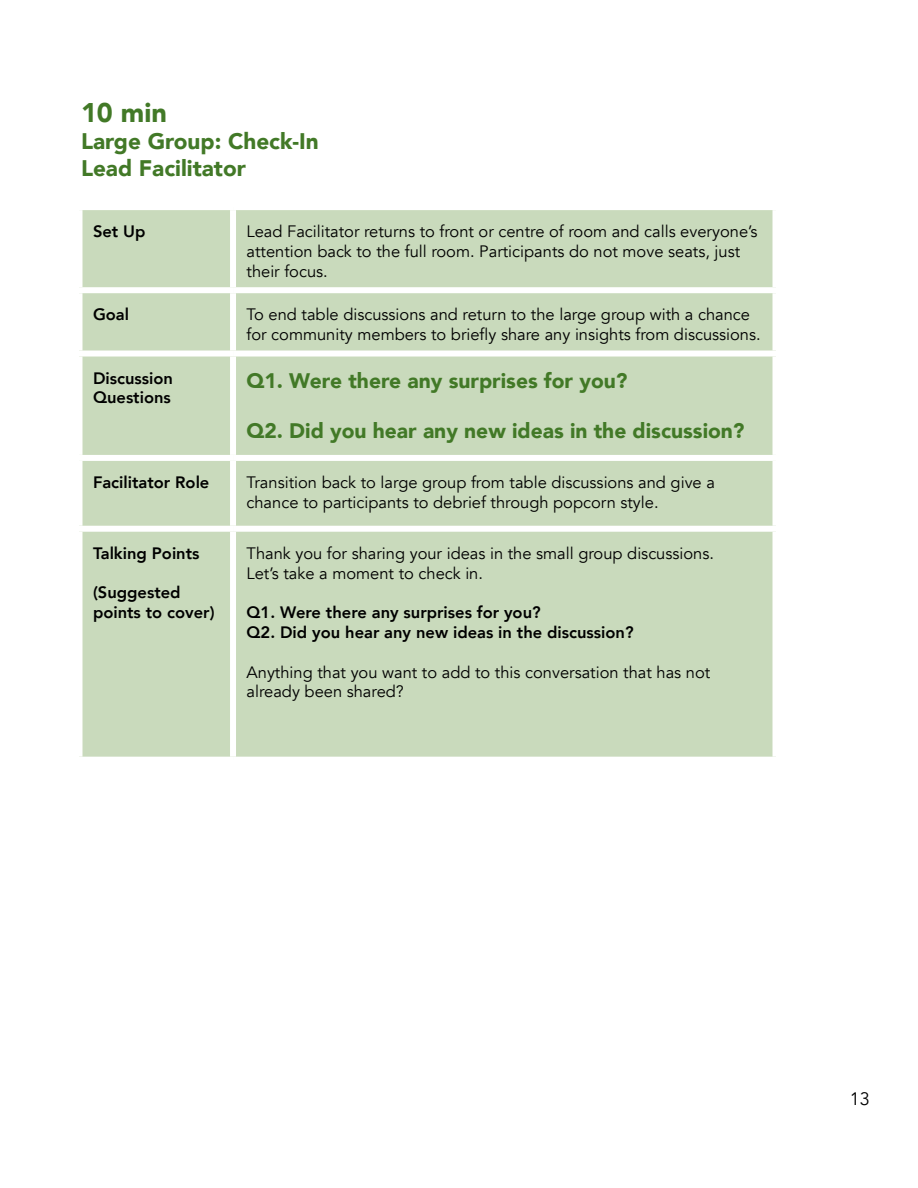
<style>
.page{position:relative;width:918px;height:1188px;background:#fff}
.page>*{position:absolute;margin:0;border:0;box-sizing:border-box;transform-origin:0 0}
.t1{font:900 27px "Avenir";color:#427927}
.t2{font:900 22.5px/27px "Avenir";color:#427927}
.t3{font:900 21px "Avenir";color:#427927}
.t4{font:18px "Avenir";color:#000}
.t5{font:16.5px/19.8px "Avenir";color:#000}
.t6{font:800 16.5px/19.8px "Avenir";color:#000}
</style>
<div class="page">
<div style="left:233px;top:207px;width:543px;height:83px;background:#c9dabc"></div>
<div style="left:233px;top:290px;width:543px;height:64px;background:#c9dabc"></div>
<div style="left:233px;top:529px;width:543px;height:231px;background:#c9dabc"></div>
<div style="left:80px;top:207px;width:153px;height:83px;background:#c9dabc"></div>
<div style="left:80px;top:290px;width:153px;height:64px;background:#c9dabc"></div>
<div style="left:80px;top:354px;width:153px;height:104px;background:#c9dabc"></div>
<div style="left:233px;top:354px;width:543px;height:104px;background:#c9dabc"></div>
<div style="left:80px;top:458px;width:153px;height:71px;background:#c9dabc"></div>
<div style="left:233px;top:458px;width:543px;height:71px;background:#c9dabc"></div>
<div style="left:80px;top:529px;width:153px;height:231px;background:#c9dabc"></div>
<div style="left:76px;top:204px;width:157px;height:6px;background:#fff"></div>
<div style="left:76px;top:210px;width:6px;height:77px;background:#fff"></div>
<div style="left:233px;top:204px;width:545px;height:6px;background:#fff"></div>
<div style="left:230px;top:210px;width:6px;height:77px;background:#fff"></div>
<div style="left:772px;top:210px;width:6px;height:77px;background:#fff"></div>
<div style="left:76px;top:287px;width:157px;height:6px;background:#fff"></div>
<div style="left:76px;top:293px;width:6px;height:58px;background:#fff"></div>
<div style="left:233px;top:287px;width:545px;height:6px;background:#fff"></div>
<div style="left:230px;top:293px;width:6px;height:58px;background:#fff"></div>
<div style="left:772px;top:293px;width:6px;height:58px;background:#fff"></div>
<div style="left:76px;top:351px;width:157px;height:6px;background:#fff"></div>
<div style="left:76px;top:357px;width:6px;height:98px;background:#fff"></div>
<div style="left:233px;top:351px;width:545px;height:6px;background:#fff"></div>
<div style="left:230px;top:357px;width:6px;height:98px;background:#fff"></div>
<div style="left:772px;top:357px;width:6px;height:98px;background:#fff"></div>
<div style="left:76px;top:455px;width:157px;height:6px;background:#fff"></div>
<div style="left:76px;top:461px;width:6px;height:65px;background:#fff"></div>
<div style="left:76px;top:532px;width:6px;height:225px;background:#fff"></div>
<div style="left:233px;top:455px;width:545px;height:6px;background:#fff"></div>
<div style="left:230px;top:461px;width:6px;height:65px;background:#fff"></div>
<div style="left:230px;top:532px;width:6px;height:225px;background:#fff"></div>
<div style="left:772px;top:461px;width:6px;height:65px;background:#fff"></div>
<div style="left:772px;top:532px;width:6px;height:225px;background:#fff"></div>
<div style="left:76px;top:526px;width:157px;height:6px;background:#fff"></div>
<div style="left:76px;top:757px;width:157px;height:6px;background:#fff"></div>
<div style="left:233px;top:526px;width:545px;height:6px;background:#fff"></div>
<div style="left:233px;top:757px;width:545px;height:6px;background:#fff"></div>
<h3 class="t1" style="left:81px;top:89px;width:87px">10 min</h3>
<h3 class="t2" style="left:81px;top:127px;width:239px">Large Group: Check-In<br>Lead Facilitator</h3>
<h4 class="t6" style="left:93px;top:222px;width:54px">Set Up</h4>
<p class="t5" style="left:247px;top:222px;width:513px">Lead Facilitator returns to front or centre of room and calls everyone’s attention back to the full room. Participants do not move seats, just their focus.</p>
<h4 class="t6" style="left:93px;top:305px;width:38px">Goal</h4>
<p class="t5" style="left:247px;top:305px;width:516px">To end table discussions and return to the large group with a chance for community members to briefly share any insights from discussions.</p>
<h4 class="t6" style="left:93px;top:368px;width:82px">Discussion<br>Questions</h4>
<p class="t3" style="left:247px;top:363px;width:383px">Q1. Were there any surprises for you?</p>
<p class="t3" style="left:247px;top:413px;width:500px">Q2. Did you hear any new ideas in the discussion?</p>
<h4 class="t6" style="left:93px;top:472px;width:118px">Facilitator Role</h4>
<p class="t5" style="left:247px;top:473px;width:470px">Transition back to large group from table discussions and give a chance to participants to debrief through popcorn style.</p>
<h4 class="t6" style="left:93px;top:543px;width:108px">Talking Points</h4>
<h4 class="t6" style="left:93px;top:583px;width:123px">(Suggested points to cover)</h4>
<p class="t5" style="left:247px;top:543px;width:469px">Thank you for sharing your ideas in the small group discussions.<br>Let’s take a moment to check in.</p>
<p class="t6" style="left:247px;top:603px;width:296px">Q1. Were there any surprises for you?</p>
<p class="t6" style="left:247px;top:622px;width:389px">Q2. Did you hear any new ideas in the discussion?</p>
<p class="t5" style="left:247px;top:662px;width:465px">Anything that you want to add to this conversation that has not already been shared?</p>
<p class="t4" style="left:850px;top:1088px;width:22px">13</p>
</div>
